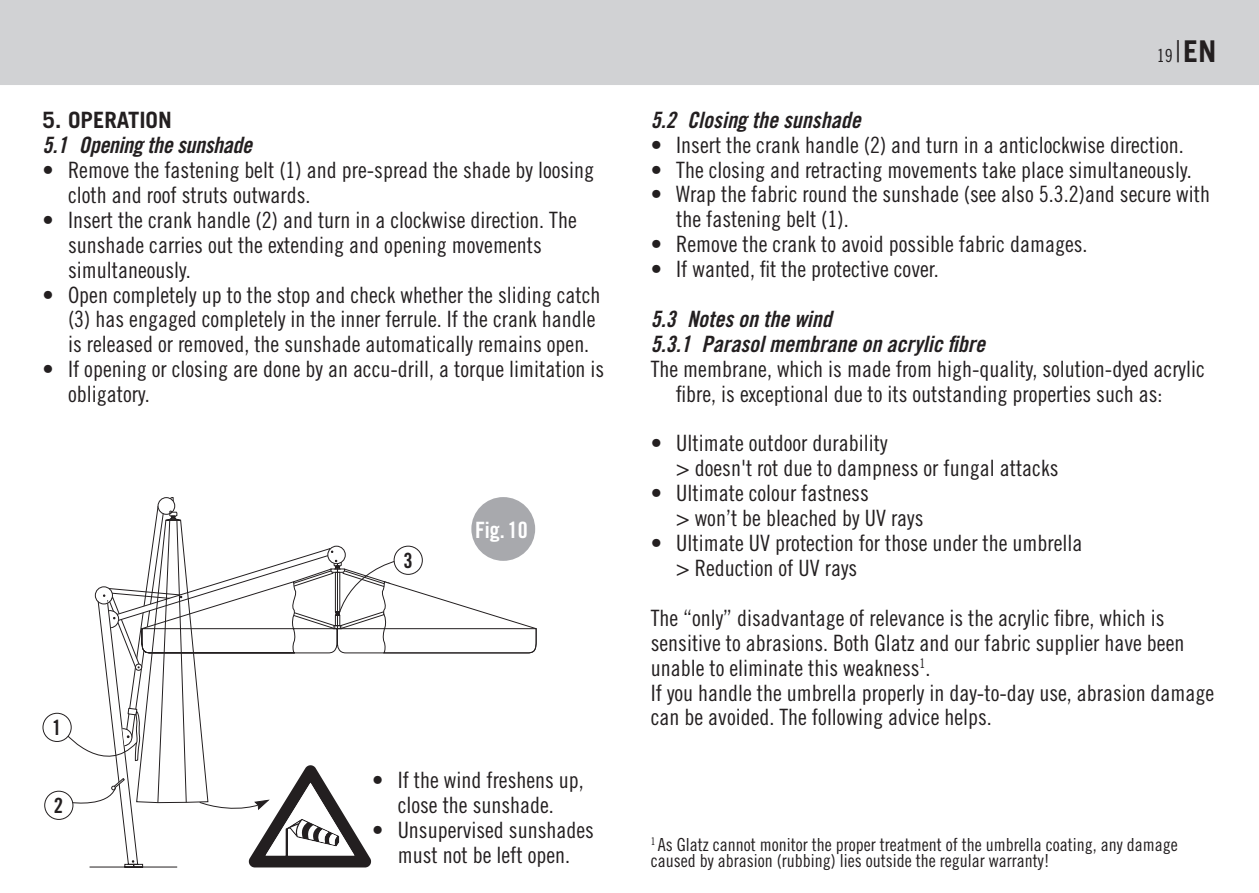
<style>
.page{position:relative;width:1259px;height:893px;background:#fff}
.page>*{position:absolute;margin:0;border:0;box-sizing:border-box;transform-origin:0 0}
.t1{font:700 30px "Trade Gothic";color:#231f20}
.copy_ohne_einzug{font:22.5px/24.9px "Trade Gothic Cond Eighteen";color:#231f20}
.copy_ohne_einzug-2{font:22.5px "Trade Gothic Bold Cond Twenty Obl";color:#231f20}
.copy_ohne_einzug-3{font:700 22.5px "Trade Gothic";color:#231f20}
.copy_ohne_einzug-4{font:22.5px "Trade Gothic Bold Cond Twenty";color:#fff}
.t2{font:21px "Trade Gothic Bold Cond Twenty";color:#231f20}
.copy_ohne_einzug-5{font:18px/16.5px "Trade Gothic Cond Eighteen";color:#231f20}
.s1{font-family:"Trade Gothic";font-weight:300;font-size:30px}
</style>
<div class="page">
<div style="left:0;top:0;width:1259px;height:85px;background:#d1d2d4"></div>
<svg style="left:43px;top:497px;width:493px;height:370px"></svg>
<div style="left:471px;top:497px;width:64px;height:64px;background:#a8a9ad;border-radius:50%"></div>
<p class="copy_ohne_einzug-3" style="left:43px;top:106px;width:131px">5. OPERATION</p>
<p class="copy_ohne_einzug-2" style="left:43px;top:131px;width:211px">5.1 Opening the sunshade</p>
<p class="copy_ohne_einzug" style="left:68px;top:157px;width:528px;text-indent:-26px">• Remove the fastening belt (1) and pre-spread the shade by loosing cloth and roof struts outwards.</p>
<p class="copy_ohne_einzug" style="left:68px;top:207px;width:510px;text-indent:-26px">• Insert the crank handle (2) and turn in a clockwise direction. The sunshade carries out the extending and opening movements simultaneously.</p>
<p class="copy_ohne_einzug" style="left:68px;top:282px;width:534px;text-indent:-26px">• Open completely up to the stop and check whether the sliding catch (3) has engaged completely in the inner ferrule. If the crank handle is released or removed, the sunshade automatically remains open.</p>
<p class="copy_ohne_einzug" style="left:68px;top:356px;width:537px;text-indent:-26px">• If opening or closing are done by an accu-drill, a torque limitation is obligatory.</p>
<p class="t2" style="left:52px;top:714px;width:11px">1</p>
<p class="t2" style="left:54px;top:792px;width:11px">2</p>
<p class="t2" style="left:403px;top:547px;width:11px">3</p>
<p class="copy_ohne_einzug-4" style="left:475px;top:516px;width:54px">Fig. 10</p>
<p class="copy_ohne_einzug" style="left:372px;top:767px;width:213px;text-align:center">• If the wind freshens up, close the sunshade.</p>
<p class="copy_ohne_einzug" style="left:372px;top:817px;width:223px;text-align:center">• Unsupervised sunshades must not be left open.</p>
<p class="copy_ohne_einzug-5" style="left:1156px;top:47px;width:26px">19<span class="s1">|</span></p>
<h1 class="t1" style="left:1183px;top:33px;width:35px">EN</h1>
<p class="copy_ohne_einzug-2" style="left:651px;top:106px;width:211px">5.2 Closing the sunshade</p>
<p class="copy_ohne_einzug" style="left:651px;top:132px;width:534px">• Insert the crank handle (2) and turn in a anticlockwise direction.</p>
<p class="copy_ohne_einzug" style="left:651px;top:157px;width:542px">• The closing and retracting movements take place simultaneously.</p>
<p class="copy_ohne_einzug" style="left:676px;top:182px;width:535px;text-indent:-26px">• Wrap the fabric round the sunshade (see also 5.3.2)and secure with the fastening belt (1).</p>
<p class="copy_ohne_einzug" style="left:651px;top:232px;width:438px">• Remove the crank to avoid possible fabric damages.</p>
<p class="copy_ohne_einzug" style="left:651px;top:256px;width:290px">• If wanted, fit the protective cover.</p>
<p class="copy_ohne_einzug-2" style="left:651px;top:305px;width:183px">5.3 Notes on the wind</p>
<p class="copy_ohne_einzug-2" style="left:651px;top:330px;width:336px">5.3.1 Parasol membrane on acrylic fibre</p>
<p class="copy_ohne_einzug" style="left:676px;top:356px;width:530px;text-indent:-26px">The membrane, which is made from high-quality, solution-dyed acrylic fibre, is exceptional due to its outstanding properties such as:</p>
<p class="copy_ohne_einzug" style="left:651px;top:431px;width:238px">• Ultimate outdoor durability</p>
<p class="copy_ohne_einzug" style="left:676px;top:456px;width:384px">&gt; doesn't rot due to dampness or fungal attacks</p>
<p class="copy_ohne_einzug" style="left:651px;top:481px;width:220px">• Ultimate colour fastness</p>
<p class="copy_ohne_einzug" style="left:676px;top:505px;width:249px">&gt; won’t be bleached by UV rays</p>
<p class="copy_ohne_einzug" style="left:651px;top:530px;width:433px">• Ultimate UV protection for those under the umbrella</p>
<p class="copy_ohne_einzug" style="left:676px;top:555px;width:182px">&gt; Reduction of UV rays</p>
<p class="copy_ohne_einzug" style="left:651px;top:605px;width:535px">The “only” disadvantage of relevance is the acrylic fibre, which is sensitive to abrasions. Both Glatz and our fabric supplier have been unable to eliminate this weakness<sup>1</sup>.</p>
<p class="copy_ohne_einzug" style="left:651px;top:680px;width:565px">If you handle the umbrella properly in day-to-day use, abrasion damage can be avoided. The following advice helps.</p>
<p class="copy_ohne_einzug-5" style="left:651px;top:836px;width:528px"><sup>1</sup> As Glatz cannot monitor the proper treatment of the umbrella coating, any damage caused by abrasion (rubbing) lies outside the regular warranty!</p>
</div>
